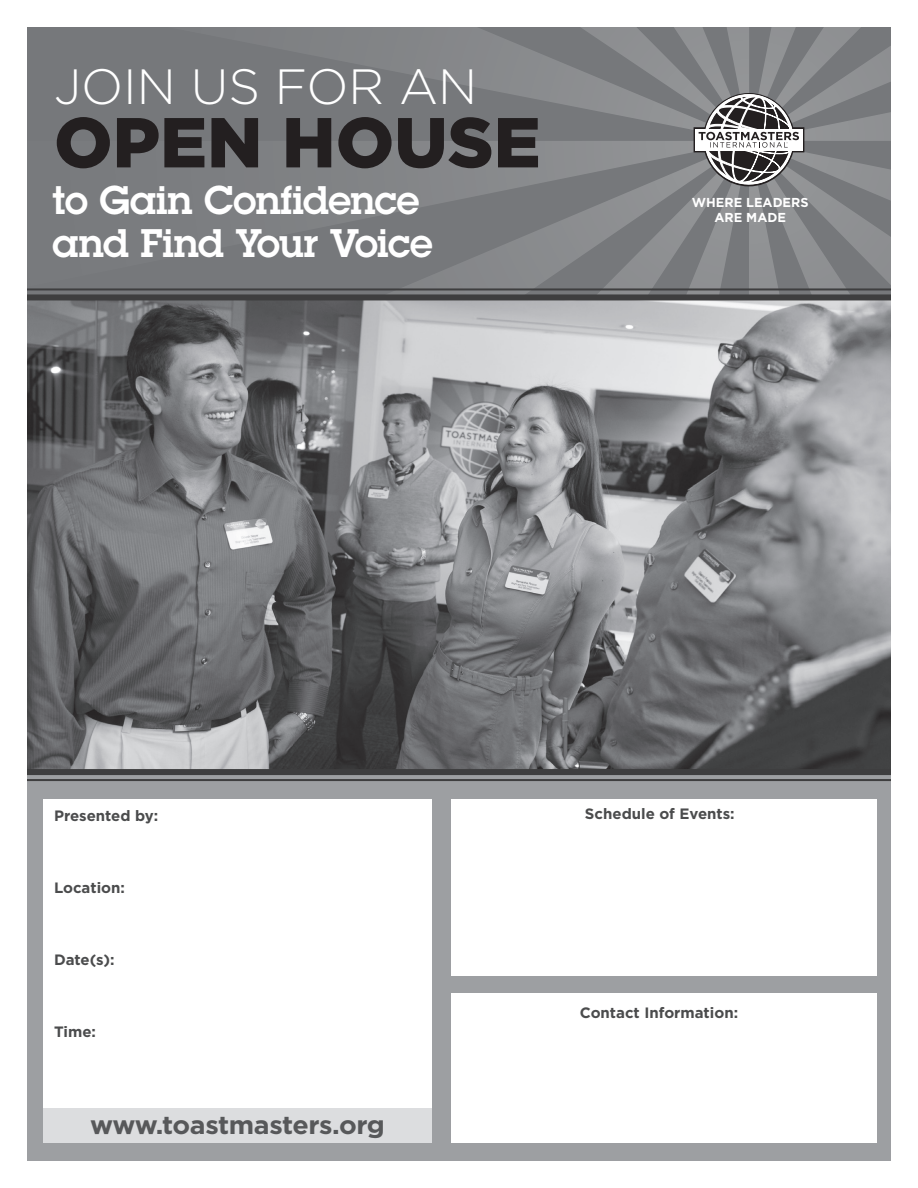
<style>
.page{position:relative;width:918px;height:1188px;background:#fff}
.page>*{position:absolute;margin:0;border:0;box-sizing:border-box;transform-origin:0 0}
.t1{font:900 70.5px "Gotham";color:#231f20}
.t2{font:300 49.5px "Gotham";color:#fff}
.t3{font:600 39px/43.5px "Lubalin Graph Std";letter-spacing:-.015em;color:#fff}
.t4{font:700 25.5px "Gotham";letter-spacing:-.015em;color:#57585a;scale:1.05 1}
.t5{font:700 15px "Gotham";color:#4b4c4d}
.t6{font:700 12.9px/15.6px "Gotham";color:#fff;text-align:center}
</style>
<div class="page">
<svg style="left:27px;top:141px;width:536px;height:153px;background:#7b7d80"></svg>
<div style="left:27px;top:27px;width:195px;height:114px;background:#76787b"></div>
<svg style="left:222px;top:27px;width:341px;height:114px;background:#7a7c7f"></svg>
<svg style="left:563px;top:27px;width:328px;height:267px;background:#838587"></svg>
<img style="left:27px;top:300px;width:864px;height:469px">
<div style="left:27px;top:771px;width:864px;height:390px;background:#9d9fa2"></div>
<div style="left:43px;top:799px;width:389px;height:344px;background:#fff"></div>
<hr style="left:27px;top:288px;width:864px;height:2px;background:#3e3e3f">
<div style="left:27px;top:294px;width:864px;height:6px;background:#3e3e3f"></div>
<div style="left:451px;top:799px;width:426px;height:177px;background:#fff"></div>
<div style="left:452px;top:994px;width:425px;height:149px;background:#fff"></div>
<hr style="left:27px;top:779px;width:864px;height:2px;background:#3e3e3f">
<div style="left:27px;top:769px;width:864px;height:6px;background:#3e3e3f"></div>
<div style="left:43px;top:1109px;width:389px;height:34px;background:#dcdddf"></div>
<h2 class="t2" style="left:54px;top:56px;width:425px">JOIN US FOR AN</h2>
<h1 class="t1" style="left:54px;top:94px;width:488px">OPEN HOUSE</h1>
<h3 class="t3" style="left:53px;top:177px;width:382px">to Gain Confidence and Find Your Voice</h3>
<p class="t6" style="left:692px;top:194px;width:118px">WHERE LEADERS<br>ARE MADE</p>
<p class="t5" style="left:54px;top:806px;width:106px">Presented by:</p>
<p class="t5" style="left:54px;top:878px;width:72px">Location:</p>
<p class="t5" style="left:54px;top:950px;width:62px">Date(s):</p>
<p class="t5" style="left:54px;top:1022px;width:43px">Time:</p>
<h3 class="t4" style="left:90px;top:1108px;width:282px">www.toastmasters.org</h3>
<p class="t5" style="left:585px;top:804px;width:151px">Schedule of Events:</p>
<p class="t5" style="left:580px;top:1002px;width:160px">Contact Information:</p>
</div>
